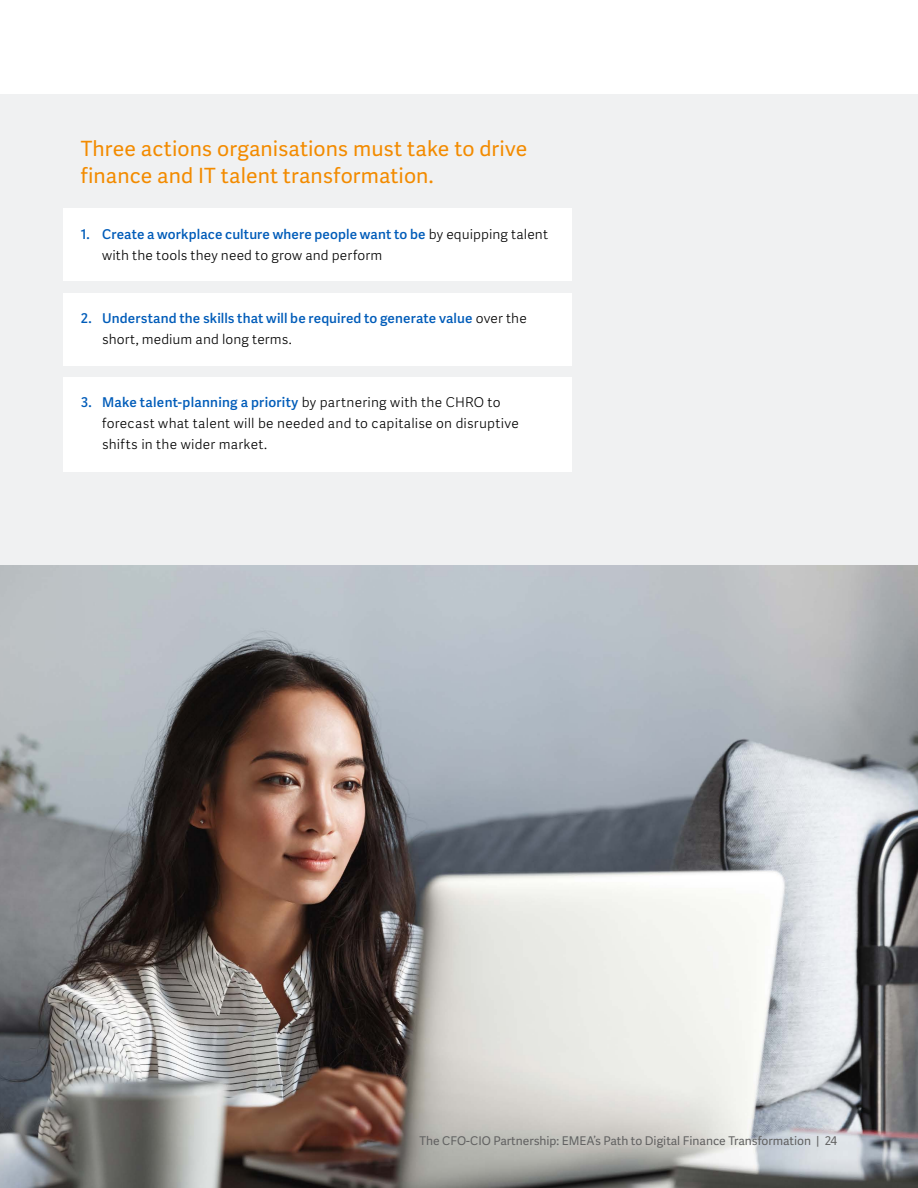
<style>
.page{position:relative;width:918px;height:1188px;background:#fff}
.page>*{position:absolute;margin:0;border:0;box-sizing:border-box;transform-origin:0 0}
.t1{font:21px/27px "Workday Adelle Sans";letter-spacing:.005em;color:#f38b00}
.t2{font:300 13.5px/21px "Workday Adelle Sans";letter-spacing:.02em;color:#000}
.t3{font:500 13.5px/21px "Workday Adelle Sans";letter-spacing:.01em;color:#005cb9}
.t4{font:12px "Workday Adelle Sans";color:#616161}
.s1{font-weight:500;color:#005cb9}
.s2{font-weight:300;color:#000}
</style>
<div class="page">
<div style="left:0;top:94px;width:918px;height:472px;background:#f0f1f2"></div>
<div style="left:63px;top:208px;width:509px;height:72px;background:#fff"></div>
<div style="left:63px;top:293px;width:509px;height:72px;background:#fff"></div>
<div style="left:63px;top:378px;width:509px;height:94px;background:#fff"></div>
<img style="left:0;top:566px;width:918px;height:622px">
<h1 class="t1" style="left:81px;top:136px;width:448px">Three actions organisations must take to drive finance and IT talent transformation.</h1>
<p class="t2" style="left:102px;top:224px;width:448px;text-indent:-21px"><span class="s1">1. Create a workplace culture where people want to be</span> by equipping talent with the tools they need to grow and perform</p>
<p class="t3" style="left:102px;top:308px;width:426px;text-indent:-21px">2. Understand the skills that will be required to generate value <span class="s2">over the short, medium and long terms.</span></p>
<p class="t2" style="left:102px;top:392px;width:418px;text-indent:-21px"><span class="s1">3. Make talent-planning a priority</span> by partnering with the CHRO to forecast what talent will be needed and to capitalise on disruptive shifts in the wider market.</p>
<p class="t4" style="left:419px;top:1134px;width:419px">The CFO-CIO Partnership: EMEA’s Path to Digital Finance Transformation | 24</p>
</div>
